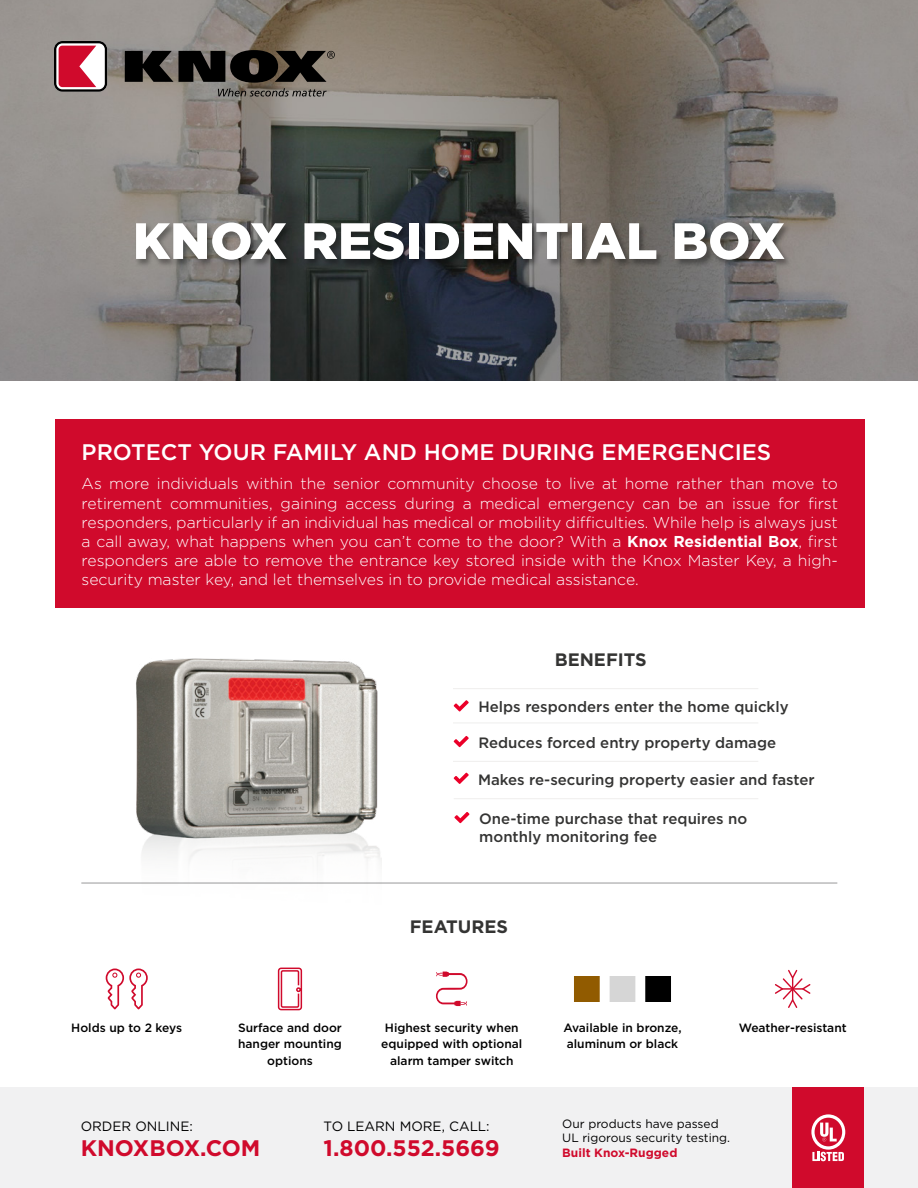
<style>
.page{position:relative;width:918px;height:1188px;background:#fff}
.page>*{position:absolute;margin:0;border:0;box-sizing:border-box;transform-origin:0 0}
.t1{font:900 51px "Gotham";color:#fff}
.t2{font:500 22.5px "Gotham";color:#fff}
.t3{font:700 22.5px "Gotham";color:#d00a2c}
.t4{font:700 18px "Gotham";color:#343433}
.t5{font:300 15.75px/19px "Gotham";color:#fff;text-align:justify}
.t6{font:500 15px/18px "Gotham";color:#343433}
.t7{font:13.5px "Gotham";color:#000}
.t8{font:500 12px/16.5px "Gotham";color:#000101;text-align:center}
.t9{font:12px/13.5px "Gotham";color:#000}
.t10{font:700 12px "Gotham";color:#d00a2c}
.s1{font-weight:700}
</style>
<div class="page">
<div style="left:0;top:1088px;width:918px;height:100px;background:#f1f1f2"></div>
<div style="left:793px;top:1088px;width:71px;height:100px;background:#d00a2c"></div>
<svg style="left:811px;top:1114px;width:34px;height:47px"></svg>
<img style="left:0;top:0;width:918px;height:381px">
<svg style="left:54px;top:41px;width:53px;height:51px"></svg>
<svg style="left:125px;top:50px;width:210px;height:47px;background:#494440"></svg>
<hr style="left:81px;top:883px;width:756px;height:1px;background:#989899">
<div style="left:135px;top:222px;width:657px;height:46px;background:#000;opacity:.35"></div>
<hr style="left:453px;top:723px;width:305px;height:1px;background:#efeeed">
<hr style="left:453px;top:688px;width:305px;height:1px;background:#efeeed">
<hr style="left:453px;top:761px;width:305px;height:1px;background:#efeeed">
<svg style="left:454px;top:700px;width:15px;height:12px"></svg>
<svg style="left:454px;top:736px;width:15px;height:11px"></svg>
<svg style="left:454px;top:773px;width:15px;height:11px"></svg>
<hr style="left:454px;top:798px;width:304px;height:1px;background:#efeeed">
<svg style="left:454px;top:812px;width:16px;height:11px"></svg>
<div style="left:55px;top:419px;width:810px;height:189px;background:#d00a2c"></div>
<img style="left:126px;top:658px;width:256px;height:226px">
<svg style="left:106px;top:969px;width:42px;height:41px"></svg>
<svg style="left:436px;top:972px;width:32px;height:34px"></svg>
<svg style="left:775px;top:970px;width:35px;height:38px"></svg>
<svg style="left:277px;top:967px;width:26px;height:44px"></svg>
<img style="left:574px;top:976px;width:97px;height:26px">
<h1 class="t1" style="left:133px;top:206px;width:654px">KNOX RESIDENTIAL BOX</h1>
<h2 class="t2" style="left:82px;top:438px;width:691px">PROTECT YOUR FAMILY AND HOME DURING EMERGENCIES</h2>
<p class="t5" style="left:82px;top:474px;width:758px">As more individuals within the senior community choose to live at home rather than move to retirement communities, gaining access during a medical emergency can be an issue for first responders, particularly if an individual has medical or mobility difficulties. While help is always just a call away, what happens when you can’t come to the door? With a <span class="s1">Knox Residential Box</span>, first responders are able to remove the entrance key stored inside with the Knox Master Key, a high&shy;security master key, and let themselves in to provide medical assistance.</p>
<p class="t4" style="left:555px;top:648px;width:94px">BENEFITS</p>
<p class="t6" style="left:479px;top:697px;width:312px">Helps responders enter the home quickly</p>
<p class="t6" style="left:479px;top:733px;width:299px">Reduces forced entry property damage</p>
<p class="t6" style="left:478px;top:770px;width:338px">Makes re-securing property easier and faster</p>
<p class="t6" style="left:479px;top:809px;width:270px">One-time purchase that requires no monthly monitoring fee</p>
<p class="t8" style="left:71px;top:1019px;width:112px">Holds up to 2 keys</p>
<p class="t4" style="left:410px;top:915px;width:100px">FEATURES</p>
<p class="t8" style="left:238px;top:1019px;width:105px">Surface and door hanger mounting options</p>
<p class="t8" style="left:563px;top:1019px;width:120px;text-align:left">Available in bronze, aluminum or black</p>
<p class="t8" style="left:739px;top:1019px;width:109px">Weather-resistant</p>
<p class="t8" style="left:381px;top:1019px;width:143px">Highest security when equipped with optional alarm tamper switch</p>
<p class="t7" style="left:81px;top:1117px;width:114px">ORDER ONLINE:</p>
<h2 class="t3" style="left:81px;top:1133px;width:181px">KNOXBOX.COM</h2>
<p class="t7" style="left:324px;top:1117px;width:168px">TO LEARN MORE, CALL:</p>
<h2 class="t3" style="left:324px;top:1133px;width:178px">1.800.552.5669</h2>
<p class="t9" style="left:562px;top:1117px;width:169px">Our products have passed<br>UL rigorous security testing.</p>
<p class="t10" style="left:562px;top:1145px;width:117px">Built Knox-Rugged</p>
</div>
